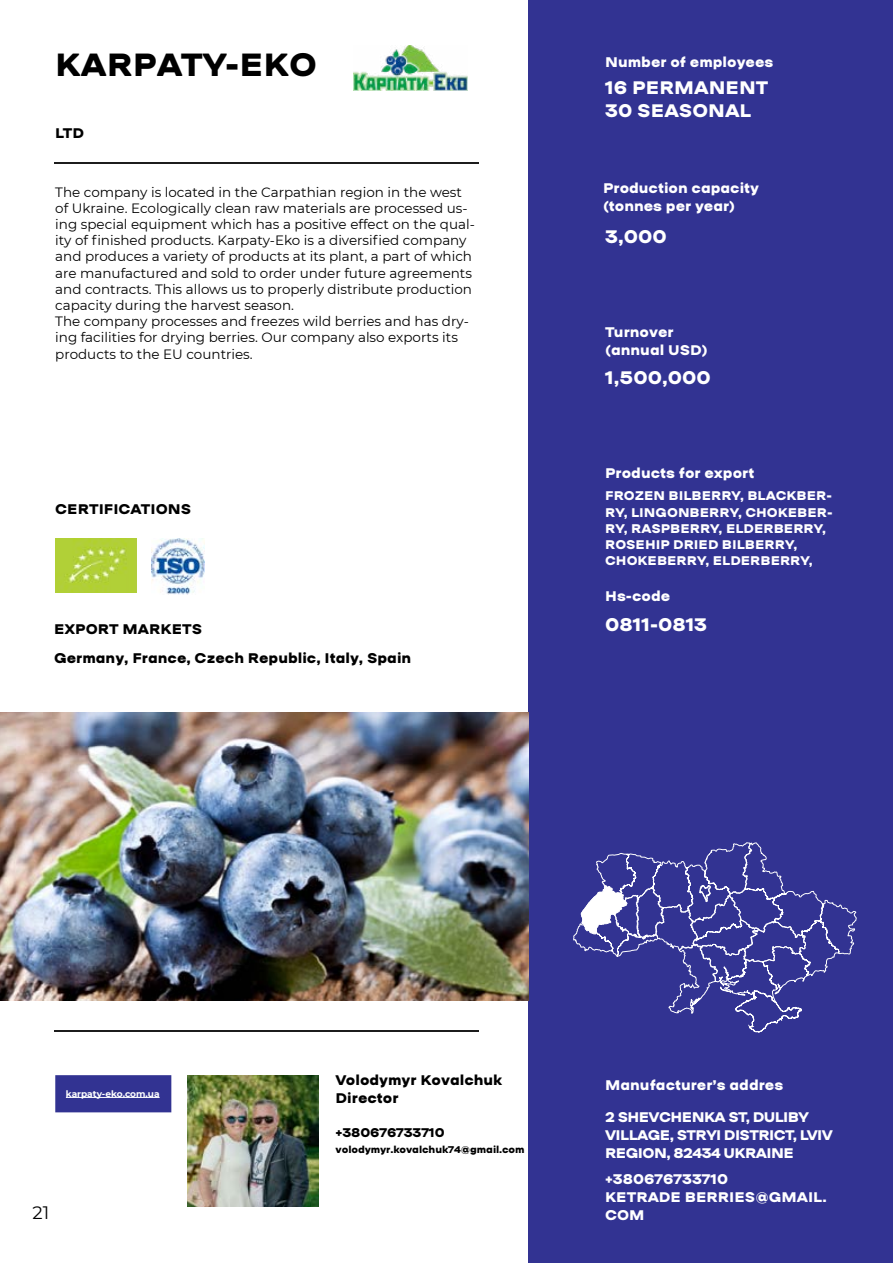
<style>
.page{position:relative;width:893px;height:1263px;background:#fff}
.page>*{position:absolute;margin:0;border:0;box-sizing:border-box;transform-origin:0 0}
.t1{font:700 34.5px "Ermilov";color:#000}
.t2{font:700 19.5px/23.4px "Ermilov";color:#fff}
.t3{font:18px "Montserrat";color:#000}
.t4{font:700 15px/18px "Ermilov";color:#fff}
.t5{font:700 15px/18px "Ermilov";color:#000}
.t6{font:700 15px/18px "Ermilov";letter-spacing:-.04em;color:#fff}
.t7{font:13.5px/16.2px "Montserrat";color:#000}
.t8{font:700 13.5px/16.2px "Ermilov";color:#fff}
.t9{font:700 13.5px "Ermilov";letter-spacing:-.01em;color:#000}
.t10{font:700 10.5px "Ermilov";letter-spacing:-.01em;color:#000}
.t11{font:700 9px "Montserrat";letter-spacing:-.005em;color:#fff}
</style>
<div class="page">
<div style="left:528px;top:0;width:365px;height:1263px;background:#323392"></div>
<hr style="left:54px;top:1030px;width:424px;height:2px;background:#1c1c1c">
<hr style="left:54px;top:162px;width:424px;height:2px;background:#1c1c1c">
<svg style="left:806px;top:890px;width:51px;height:87px"></svg>
<img style="left:0;top:713px;width:528px;height:288px">
<img style="left:187px;top:1075px;width:131px;height:131px">
<div style="left:55px;top:1075px;width:116px;height:37px;background:#323392"></div>
<img style="left:55px;top:538px;width:81px;height:54px">
<img style="left:353px;top:45px;width:115px;height:46px">
<img style="left:151px;top:538px;width:53px;height:57px">
<svg style="left:573px;top:842px;width:233px;height:191px"></svg>
<hr style="left:66px;top:1097px;width:94px;height:1px;background:#fff">
<h1 class="t1" style="left:55px;top:47px;width:263px">KARPATY-EKO</h1>
<p class="t5" style="left:55px;top:124px;width:30px">LTD</p>
<p class="t7" style="left:55px;top:183px;width:421px">The company is located in the Carpathian region in the west of Ukraine. Ecologically clean raw materials are processed us&shy;ing special equipment which has a positive effect on the qual&shy;ity of finished products. Karpaty-Eko is a diversified company and produces a variety of products at its plant, a part of which are manufactured and sold to order under future agreements and contracts. This allows us to properly distribute production capacity during the harvest season.<br>The company processes and freezes wild berries and has dry&shy;ing facilities for drying berries. Our company also exports its products to the EU countries.</p>
<p class="t5" style="left:55px;top:500px;width:137px">CERTIFICATIONS</p>
<p class="t5" style="left:54px;top:615px;width:359px;line-height:28.5px">EXPORT MARKETS<br>Germany, France, Czech Republic, Italy, Spain</p>
<p class="t4" style="left:605px;top:53px;width:170px">Number of employees</p>
<h2 class="t2" style="left:605px;top:75px;width:165px">16 PERMANENT<br>30 SEASONAL</h2>
<p class="t4" style="left:603px;top:179px;width:158px">Production capacity (tonnes per year)</p>
<h2 class="t2" style="left:605px;top:225px;width:63px">3,000</h2>
<p class="t4" style="left:605px;top:322px;width:104px">Turnover (annual USD)</p>
<h2 class="t2" style="left:605px;top:366px;width:107px">1,500,000</h2>
<p class="t4" style="left:605px;top:464px;width:151px">Products for export</p>
<p class="t8" style="left:605px;top:488px;width:229px">FROZEN BILBERRY, BLACKBER-<br>RY, LINGONBERRY, CHOKEBER-<br>RY, RASPBERRY, ELDERBERRY,<br>ROSEHIP DRIED BILBERRY,<br>CHOKEBERRY, ELDERBERRY,</p>
<p class="t4" style="left:605px;top:587px;width:67px">Hs-code</p>
<h2 class="t2" style="left:605px;top:613px;width:104px">0811-0813</h2>
<p class="t11" style="left:66px;top:1087px;width:95px">karpaty-eko.com.ua</p>
<h3 class="t3" style="left:33px;top:1200px;width:18px">21</h3>
<p class="t5" style="left:336px;top:1070px;width:168px">Volodymyr Kovalchuk<br>Director</p>
<p class="t9" style="left:336px;top:1125px;width:111px">+380676733710</p>
<p class="t10" style="left:336px;top:1144px;width:190px">volodymyr.kovalchuk74@gmail.com</p>
<p class="t4" style="left:605px;top:1076px;width:180px">Manufacturer’s addres</p>
<p class="t6" style="left:605px;top:1107px;width:229px">2 SHEVCHENKA ST, DULIBY<br>VILLAGE, STRYI DISTRICT, LVIV<br>REGION, 82434 UKRAINE</p>
<p class="t4" style="left:605px;top:1170px;width:223px">+380676733710<br>KETRADE BERRIES@GMAIL.<br>COM</p>
</div>
